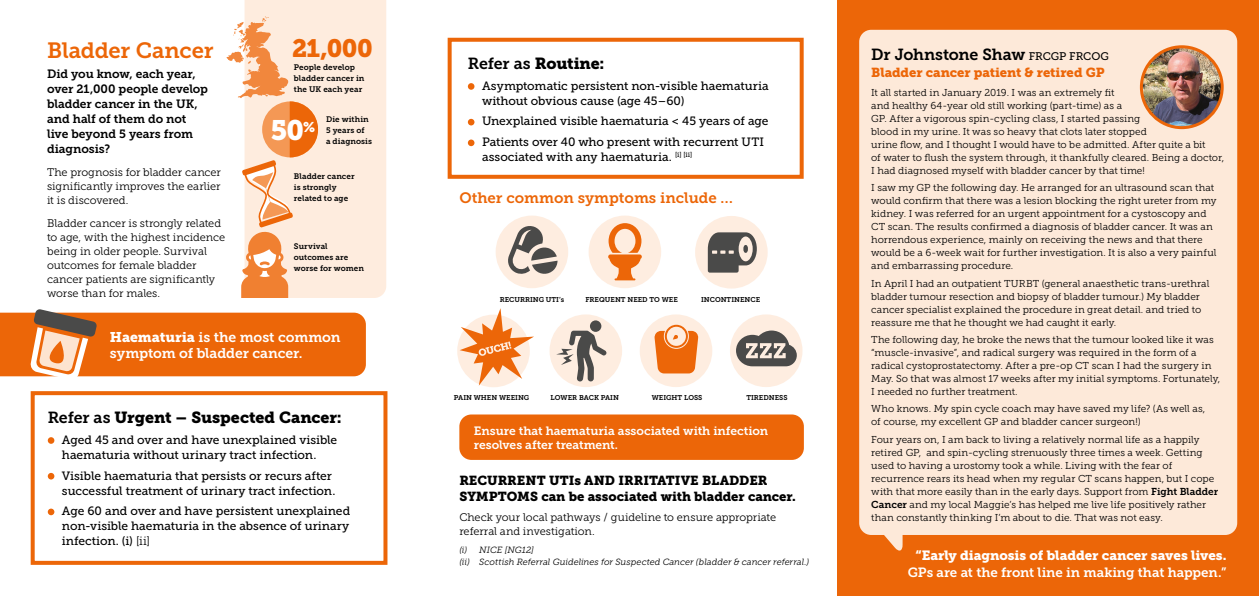
<style>
.page{position:relative;width:1259px;height:596px;background:#fff}
.page>*{position:absolute;margin:0;border:0;box-sizing:border-box;transform-origin:0 0}
.t1{font:28px "Museo Slab 900";color:#fff}
.t2{font:25px "Museo Slab 900";color:#ec6608}
.t3{font:22px "Museo Slab 700";letter-spacing:-.01em;color:#ec6608}
.t4{font:16px "Museo Slab 900";letter-spacing:-.005em;color:#000}
.t5{font:16px "Museo Slab 700";letter-spacing:-.01em;color:#000}
.t6{font:15px "Museo Slab 700";color:#ec6608}
.t7{font:14px/16px "Museo Slab 700";letter-spacing:-.01em;color:#fff}
.t8{font:13.3px "Museo Slab 900";letter-spacing:-.005em;color:#fff}
.t9{font:13.3px "Museo Slab 700";letter-spacing:-.005em;color:#fff}
.t10{font:13px/16px "Museo Slab 900";letter-spacing:-.005em;color:#000}
.t11{font:13px "Museo Slab 900";letter-spacing:-.005em;color:#ec6608}
.t12{font:12px/15px "Museo Slab 500";color:#000}
.t13{font:12px/15px "Museo Slab 700";letter-spacing:-.005em;color:#000}
.t14{font:12px/14px "Museo Slab 700";letter-spacing:-.005em;color:#fff}
.t15{font:11px/14px "Museo Slab 300";letter-spacing:-.005em;color:#000}
.t16{font:10px/13px "Museo Slab 300";color:#000}
.t17{font:italic 9px/12px "Museo Slab 300";color:#000}
.t18{font:8px/11px "Museo Slab 700";letter-spacing:.01em;color:#000}
.t19{font:7px "Museo Slab 700";color:#000}
.s1{font-family:"Museo Slab 900"}
.s2{font-family:"Museo Slab 700"}
.s3{font-family:"Museo Slab 300"}
.s4{font-family:"Museo Slab 500";font-size:11px}
</style>
<div class="page">
<div style="left:244px;top:0;width:142px;height:298px;background:#feecde"></div>
<div style="left:838px;top:0;width:421px;height:595px;background:#ec6608"></div>
<div style="left:859px;top:30px;width:378px;height:504px;background:#fde9d9;border-radius:12px"></div>
<div style="left:459px;top:414px;width:345px;height:45px;background:#ec6608;border-radius:12px"></div>
<svg style="left:48px;top:437px;width:6px;height:6px"></svg>
<div style="left:48px;top:472px;width:6px;height:7px;background:#ec6608;border-radius:50%"></div>
<div style="left:48px;top:508px;width:6px;height:7px;background:#ec6608;border-radius:50%"></div>
<div style="left:468px;top:83px;width:6px;height:7px;background:#ec6608;border-radius:50%"></div>
<svg style="left:468px;top:119px;width:6px;height:6px"></svg>
<div style="left:468px;top:139px;width:6px;height:7px;background:#ec6608;border-radius:50%"></div>
<div style="left:31px;top:391px;width:356px;height:173px;border:4px solid #ec6608"></div>
<div style="left:448px;top:38px;width:355px;height:141px;border:4px solid #ec6608"></div>
<img style="left:1141px;top:47px;width:81px;height:81px;border-radius:40px">
<div style="left:1140px;top:45px;width:83px;height:84px;border:3px solid #ec6608;border-radius:50%"></div>
<svg style="left:879px;top:534px;width:23px;height:17px"></svg>
<svg style="left:0;top:309px;width:366px;height:68px;background:#e87727"></svg>
<div style="left:495px;top:215px;width:73px;height:73px;background:#feede0;border-radius:50%"></div>
<svg style="left:506px;top:224px;width:51px;height:50px"></svg>
<div style="left:730px;top:314px;width:72px;height:73px;background:#feede0;border-radius:50%"></div>
<svg style="left:736px;top:330px;width:61px;height:36px"></svg>
<div style="left:588px;top:215px;width:73px;height:73px;background:#feede0;border-radius:50%"></div>
<svg style="left:608px;top:223px;width:34px;height:57px"></svg>
<div style="left:640px;top:314px;width:72px;height:73px;background:#feede0;border-radius:50%"></div>
<svg style="left:654px;top:324px;width:44px;height:49px"></svg>
<div style="left:695px;top:216px;width:72px;height:72px;background:#feede0;border-radius:50%"></div>
<svg style="left:708px;top:232px;width:49px;height:40px"></svg>
<div style="left:743px;top:245px;width:5px;height:8px;background:#4a4a49;border-radius:50%"></div>
<div style="left:549px;top:314px;width:73px;height:73px;background:#feede0;border-radius:50%"></div>
<div style="left:590px;top:320px;width:11px;height:11px;background:#4a4a49;border-radius:50%"></div>
<svg style="left:556px;top:330px;width:50px;height:51px"></svg>
<svg style="left:226px;top:16px;width:92px;height:282px"></svg>
<svg style="left:460px;top:308px;width:74px;height:77px"></svg>
<h3 class="t3" style="left:47px;top:38px;width:168px">Bladder Cancer</h3>
<p class="t13" style="left:47px;top:67px;width:162px">Did you know, each year, over 21,000 people develop bladder cancer in the UK, and half of them do not live beyond 5 years from diagnosis?</p>
<p class="t15" style="left:47px;top:165px;width:175px;text-align:justify">The prognosis for bladder cancer significantly improves the earlier it is discovered.</p>
<p class="t15" style="left:47px;top:216px;width:180px">Bladder cancer is strongly related to age, with the highest incidence being in older people. Survival outcomes for female bladder cancer patients are significantly worse than for males.</p>
<h2 class="t2" style="left:292px;top:33px;width:82px">21,000</h2>
<p class="t18" style="left:294px;top:62px;width:72px">People develop bladder cancer in the UK each year</p>
<h1 class="t1" style="left:271px;top:114px;width:46px">50<sup>%</sup></h1>
<p class="t18" style="left:326px;top:114px;width:48px">Die within<br>5 years of<br>a diagnosis</p>
<p class="t18" style="left:294px;top:170px;width:62px">Bladder cancer is strongly related to age</p>
<p class="t18" style="left:294px;top:241px;width:72px">Survival outcomes are worse for women</p>
<h3 class="t7" style="left:110px;top:329px;width:232px"><span class="s1">Haematuria</span> is the most common symptom of bladder cancer.</h3>
<h3 class="t4" style="left:48px;top:408px;width:295px"><span class="s2">Refer as</span> Urgent – Suspected Cancer:</h3>
<p class="t12" style="left:62px;top:432px;width:277px">Aged 45 and over and have unexplained visible haematuria without urinary tract infection.</p>
<p class="t12" style="left:62px;top:467px;width:275px">Visible haematuria that persists or recurs after successful treatment of urinary tract infection.</p>
<p class="t12" style="left:62px;top:503px;width:290px;text-align:justify">Age 60 and over and have persistent unexplained non-visible haematuria in the absence of urinary infection. (i) <span class="s3">[ii]</span></p>
<h3 class="t4" style="left:468px;top:54px;width:138px"><span class="s2">Refer as</span> Routine:</h3>
<p class="t12" style="left:482px;top:78px;width:288px">Asymptomatic persistent non-visible haematuria without obvious cause (age 45–60)</p>
<p class="t12" style="left:482px;top:111px;width:288px;line-height:20.7px">Unexplained visible haematuria &lt; 45 years of age<br>Patients over 40 who present with recurrent UTI</p>
<p class="t12" style="left:482px;top:149px;width:212px">associated with any haematuria. <sup>[i]</sup> <sup>[ii]</sup></p>
<h3 class="t6" style="left:459px;top:189px;width:275px">Other common symptoms include …</h3>
<p class="t19" style="left:500px;top:295px;width:66px">RECURRING UTI’s</p>
<p class="t19" style="left:585px;top:295px;width:94px">FREQUENT NEED TO WEE</p>
<p class="t19" style="left:701px;top:295px;width:61px">INCONTINENCE</p>
<p class="t19" style="left:454px;top:393px;width:77px">PAIN WHEN WEEING</p>
<p class="t19" style="left:550px;top:393px;width:70px">LOWER BACK PAIN</p>
<p class="t19" style="left:652px;top:393px;width:52px">WEIGHT LOSS</p>
<p class="t19" style="left:746px;top:393px;width:43px">TIREDNESS</p>
<p class="t14" style="left:474px;top:423px;width:296px">Ensure that haematuria associated with infection resolves after treatment.</p>
<h3 class="t10" style="left:459px;top:472px;width:338px">RECURRENT UTIs AND IRRITATIVE BLADDER<br>SYMPTOMS can be associated with bladder cancer.</h3>
<p class="t15" style="left:459px;top:510px;width:318px">Check your local pathways / guideline to ensure appropriate referral and investigation.</p>
<p class="t17" style="left:459px;top:543px;width:351px">(i) NICE [NG12]<br>(ii) Scottish Referral Guidelines for Suspected Cancer (bladder &amp; cancer referral.)</p>
<h3 class="t5" style="left:871px;top:46px;width:239px">Dr Johnstone Shaw <span class="s4">FRCGP FRCOG</span></h3>
<h3 class="t11" style="left:871px;top:65px;width:235px">Bladder cancer patient &amp; retired GP</h3>
<p class="t16" style="left:871px;top:86px;width:354px">It all started in January 2019. I was an extremely fit<br>and healthy 64-year old still working (part-time) as a<br>GP. After a vigorous spin-cycling class, I started passing<br>blood in my urine. It was so heavy that clots later stopped<br>urine flow, and I thought I would have to be admitted. After quite a bit<br>of water to flush the system through, it thankfully cleared. Being a doctor, I had diagnosed myself with bladder cancer by that time!</p>
<p class="t16" style="left:871px;top:181px;width:347px">I saw my GP the following day. He arranged for an ultrasound scan that would confirm that there was a lesion blocking the right ureter from my kidney. I was referred for an urgent appointment for a cystoscopy and CT scan. The results confirmed a diagnosis of bladder cancer. It was an horrendous experience, mainly on receiving the news and that there would be a 6-week wait for further investigation. It is also a very painful and embarrassing procedure.</p>
<p class="t16" style="left:871px;top:276px;width:340px">In April I had an outpatient TURBT (general anaesthetic trans-urethral bladder tumour resection and biopsy of bladder tumour.) My bladder cancer specialist explained the procedure in great detail. and tried to reassure me that he thought we had caught it early.</p>
<p class="t16" style="left:871px;top:333px;width:350px">The following day, he broke the news that the tumour looked like it was “muscle-invasive”, and radical surgery was required in the form of a radical cystoprostatectomy. After a pre-op CT scan I had the surgery in May. So that was almost 17 weeks after my initial symptoms. Fortunately, I needed no further treatment.</p>
<p class="t16" style="left:871px;top:402px;width:335px">Who knows. My spin cycle coach may have saved my life? (As well as, of course, my excellent GP and bladder cancer surgeon!)</p>
<p class="t16" style="left:871px;top:432px;width:348px">Four years on, I am back to living a relatively normal life as a happily retired GP, and spin-cycling strenuously three times a week. Getting used to having a urostomy took a while. Living with the fear of recurrence rears its head when my regular CT scans happen, but I cope with that more easily than in the early days. Support from <span class="s2">Fight Bladder Cancer</span> and my local Maggie’s has helped me live life positively rather than constantly thinking I’m about to die. That was not easy.</p>
<h3 class="t8" style="left:915px;top:547px;width:313px">“Early diagnosis of bladder cancer saves lives.</h3>
<h3 class="t9" style="left:908px;top:564px;width:320px">GPs are at the front line in making that happen.”</h3>
</div>
